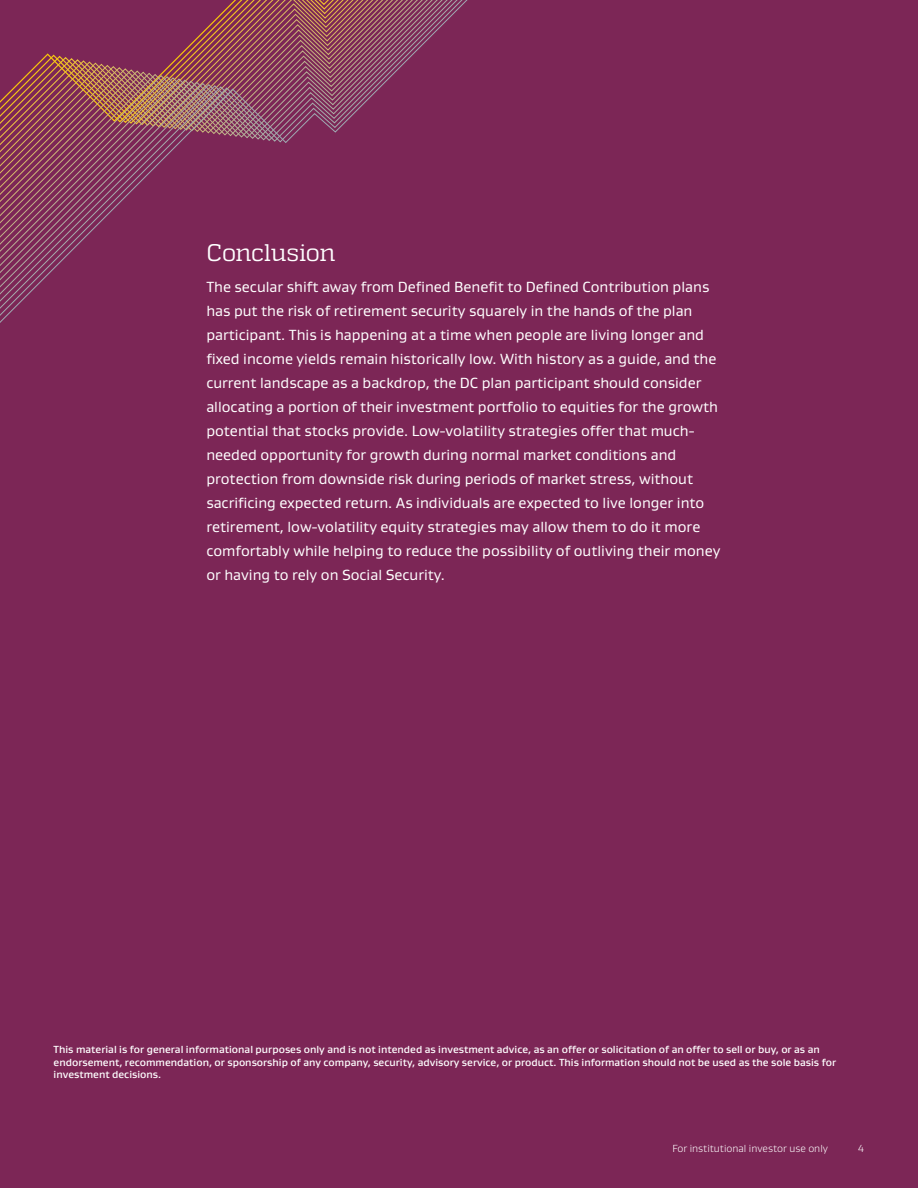
<style>
.page{position:relative;width:918px;height:1188px;background:#7c2656}
.page>*{position:absolute;margin:0;border:0;box-sizing:border-box;transform-origin:0 0}
.Closing_-_Conclusion{font:24px "Quadon";letter-spacing:-.015em;color:#fff}
.Closing_-_Body{font:15px/24px "Gustan";color:#fff}
.Footnote{font:500 10.5px/12.5px "Gustan";color:#fff}
.t1{font:300 10.5px "Gustan";color:#fff}
</style>
<div class="page">
<svg style="left:0;top:0;width:468px;height:323px"></svg>
<p class="Closing_-_Conclusion" style="left:206px;top:239px;width:131px">Conclusion</p>
<p class="Closing_-_Body" style="left:206px;top:275px;width:516px">The secular shift away from Defined Benefit to Defined Contribution plans has put the risk of retirement security squarely in the hands of the plan participant. This is happening at a time when people are living longer and fixed income yields remain historically low. With history as a guide, and the current landscape as a backdrop, the DC plan participant should consider allocating a portion of their investment portfolio to equities for the growth potential that stocks provide. Low-volatility strategies offer that much&shy;needed opportunity for growth during normal market conditions and protection from downside risk during periods of market stress, without sacrificing expected return. As individuals are expected to live longer into retirement, low-volatility equity strategies may allow them to do it more comfortably while helping to reduce the possibility of outliving their money or having to rely on Social Security.</p>
<p class="Footnote" style="left:54px;top:1043px;width:784px">This material is for general informational purposes only and is not intended as investment advice, as an offer or solicitation of an offer to sell or buy, or as an endorsement, recommendation, or sponsorship of any company, security, advisory service, or product. This information should not be used as the sole basis for investment decisions.</p>
<p class="t1" style="left:672px;top:1142px;width:157px">For institutional investor use only</p>
<p class="t1" style="left:858px;top:1142px;width:7px">4</p>
</div>
